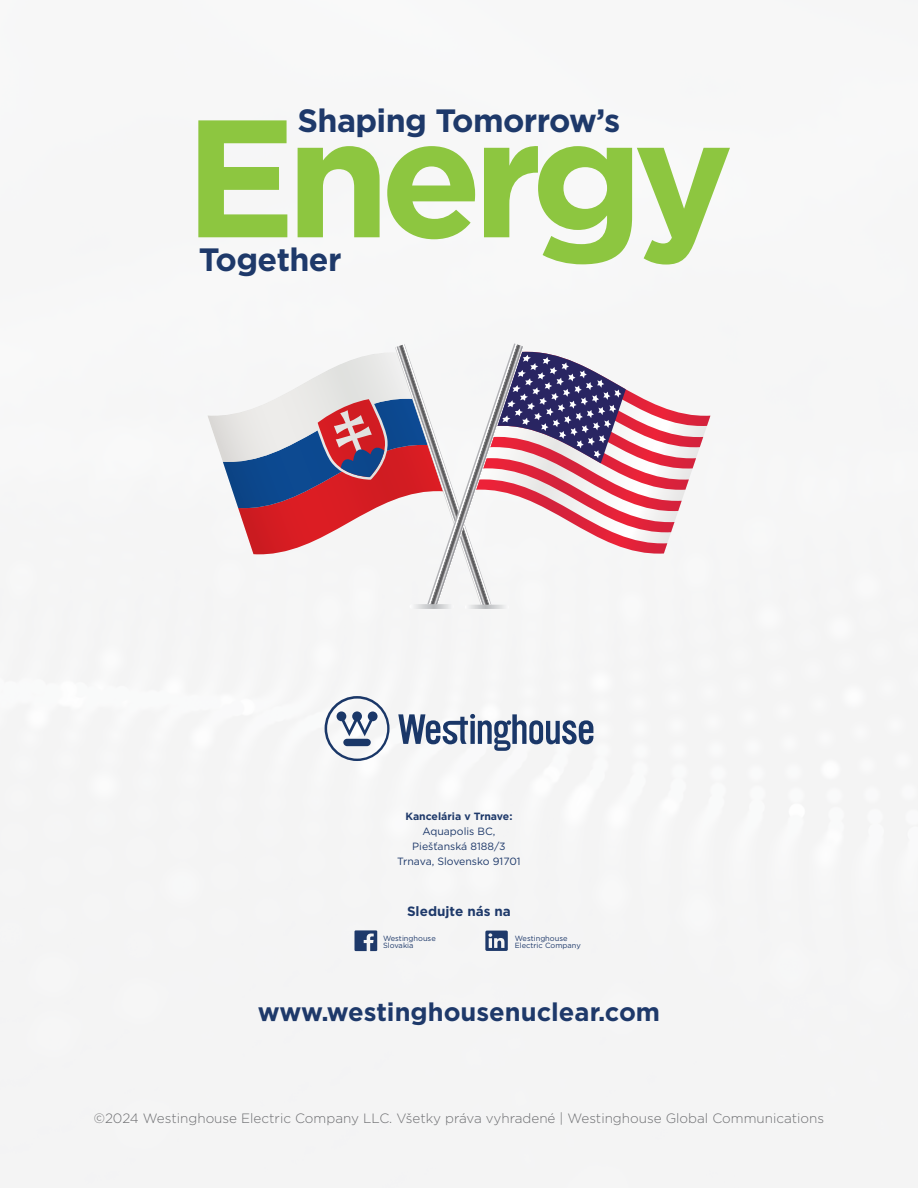
<style>
.page{position:relative;width:918px;height:1188px;background:#fff}
.page>*{position:absolute;margin:0;border:0;box-sizing:border-box;transform-origin:0 0}
.t1{font:700 166.95px "Gotham";letter-spacing:-.06em;color:#8dc640}
.t2{font:700 32.25px "Gotham";letter-spacing:-.02em;color:#1e396a}
.t3{font:700 25.5px "Gotham";color:#1e396a}
.t4{font:300 13.5px "Gotham";color:#6d6e71}
.t5{font:700 13.5px "Gotham";color:#1e396a}
.t6{font:10.5px/15px "Gotham";color:#1e396a;text-align:center}
.t7{font:700 10.5px "Gotham";color:#1e396a}
.t8{font:7.5px/7.5px "Gotham";color:#1e396a}
</style>
<div class="page">
<svg style="left:485px;top:931px;width:23px;height:20px"></svg>
<svg style="left:355px;top:930px;width:22px;height:21px"></svg>
<svg style="left:208px;top:343px;width:502px;height:266px"></svg>
<svg style="left:410px;top:604px;width:44px;height:5px"></svg>
<svg style="left:325px;top:696px;width:65px;height:65px"></svg>
<svg style="left:398px;top:714px;width:195px;height:37px"></svg>
<h2 class="t2" style="left:298px;top:99px;width:324px">Shaping Tomorrow’s</h2>
<h1 class="t1" style="left:184px;top:68px;width:551px">Energy</h1>
<h2 class="t2" style="left:199px;top:238px;width:144px">Together</h2>
<p class="t7" style="left:406px;top:809px;width:108px">Kancelária v Trnave:</p>
<p class="t6" style="left:397px;top:823px;width:125px">Aquapolis BC,<br>Piešťanská 8188/3<br>Trnava, Slovensko 91701</p>
<p class="t5" style="left:407px;top:902px;width:105px">Sledujte nás na</p>
<p class="t8" style="left:383px;top:934px;width:54px">Westinghouse<br>Slovakia</p>
<p class="t8" style="left:515px;top:934px;width:67px">Westinghouse<br>Electric Company</p>
<h3 class="t3" style="left:258px;top:996px;width:404px">www.westinghousenuclear.com</h3>
<p class="t4" style="left:94px;top:1110px;width:732px">©2024 Westinghouse Electric Company LLC. Všetky práva vyhradené | Westinghouse Global Communications</p>
</div>
